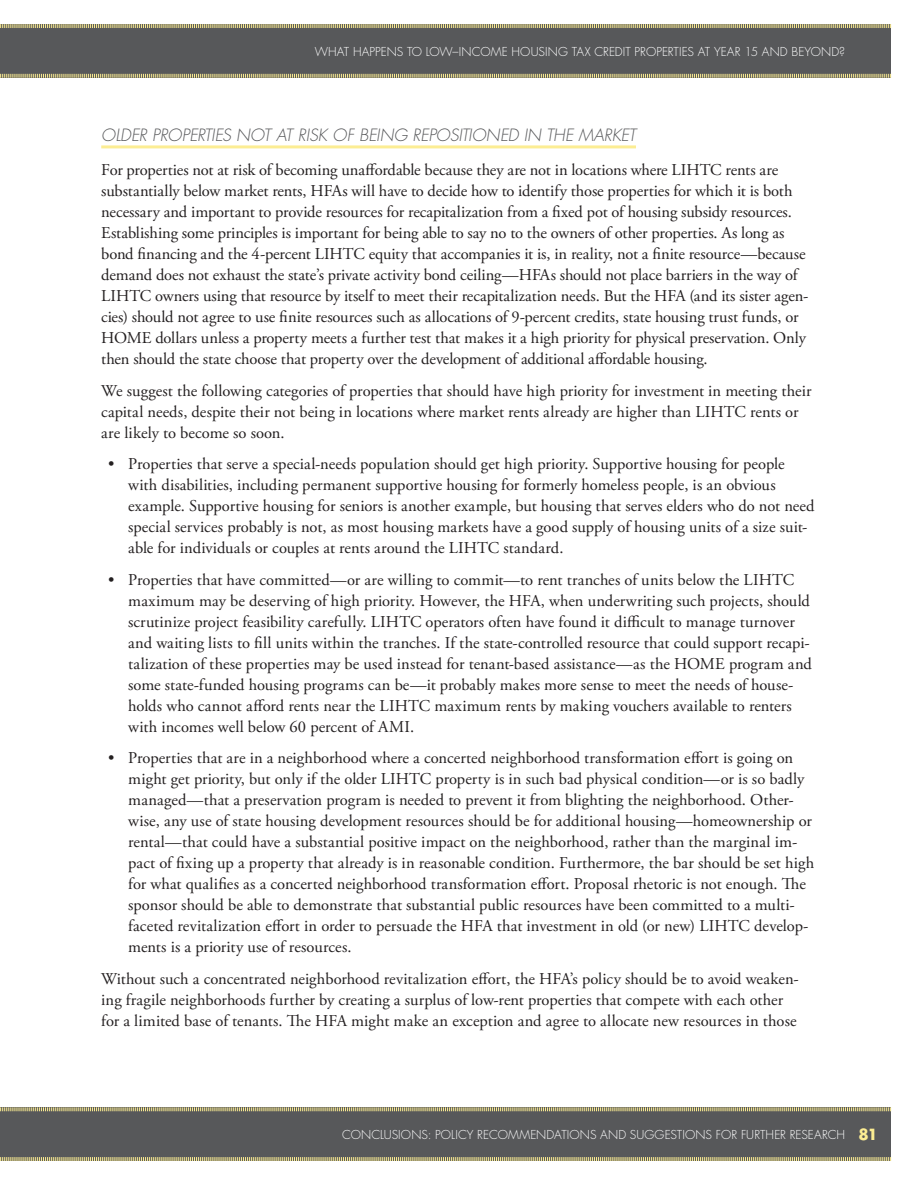
<style>
.page{position:relative;width:918px;height:1188px;background:#fff}
.page>*{position:absolute;margin:0;border:0;box-sizing:border-box;transform-origin:0 0}
.t1{font:16.5px/21px "Adobe Garamond Pro";color:#231f20}
.t2{font:italic 300 16.5px "Futura";letter-spacing:-.01em;color:#57585a}
.t3{font:700 15px "Futura";color:#fced93}
.t4{font:300 12px "Futura";letter-spacing:.005em;color:#fff}
</style>
<div class="page">
<div style="left:0;top:1107px;width:891px;height:54px;background:#57585a"></div>
<svg style="left:0;top:1107px;width:891px;height:5px"></svg>
<svg style="left:0;top:1157px;width:891px;height:4px"></svg>
<div style="left:0;top:24px;width:891px;height:54px;background:#57585a"></div>
<svg style="left:0;top:24px;width:891px;height:4px"></svg>
<svg style="left:0;top:73px;width:891px;height:5px"></svg>
<hr style="left:101px;top:145px;width:535px;height:3px;background:#fced93">
<p class="t4" style="left:315px;top:43px;width:532px">WHAT HAPPENS TO LOW–INCOME HOUSING TAX CREDIT PROPERTIES AT YEAR 15 AND BEYOND?</p>
<h3 class="t2" style="left:101px;top:124px;width:536px">OLDER PROPERTIES NOT AT RISK OF BEING REPOSITIONED IN THE MARKET</h3>
<p class="t1" style="left:101px;top:160px;width:709px">For properties not at risk of becoming unaffordable because they are not in locations where LIHTC rents are substantially below market rents, HFAs will have to decide how to identify those properties for which it is both necessary and important to provide resources for recapitalization from a fixed pot of housing subsidy resources.<br>Establishing some principles is important for being able to say no to the owners of other properties. As long as bond financing and the 4-percent LIHTC equity that accompanies it is, in reality, not a finite resource—because demand does not exhaust the state’s private activity bond ceiling—HFAs should not place barriers in the way of LIHTC owners using that resource by itself to meet their recapitalization needs. But the HFA (and its sister agen&shy;cies) should not agree to use finite resources such as allocations of 9-percent credits, state housing trust funds, or HOME dollars unless a property meets a further test that makes it a high priority for physical preservation. Only then should the state choose that property over the development of additional affordable housing.</p>
<p class="t1" style="left:101px;top:381px;width:712px">We suggest the following categories of properties that should have high priority for investment in meeting their capital needs, despite their not being in locations where market rents already are higher than LIHTC rents or are likely to become so soon.</p>
<p class="t1" style="left:128px;top:454px;width:688px;text-indent:-20px">• Properties that serve a special-needs population should get high priority. Supportive housing for people with disabilities, including permanent supportive housing for formerly homeless people, is an obvious example. Supportive housing for seniors is another example, but housing that serves elders who do not need special services probably is not, as most housing markets have a good supply of housing units of a size suit&shy;able for individuals or couples at rents around the LIHTC standard.</p>
<p class="t1" style="left:128px;top:570px;width:685px;text-indent:-20px">• Properties that have committed—or are willing to commit—to rent tranches of units below the LIHTC maximum may be deserving of high priority. However, the HFA, when underwriting such projects, should scrutinize project feasibility carefully. LIHTC operators often have found it difficult to manage turnover and waiting lists to fill units within the tranches. If the state-controlled resource that could support recapi&shy;talization of these properties may be used instead for tenant-based assistance—as the HOME program and some state-funded housing programs can be—it probably makes more sense to meet the needs of house&shy;holds who cannot afford rents near the LIHTC maximum rents by making vouchers available to renters with incomes well below 60 percent of AMI.</p>
<p class="t1" style="left:128px;top:748px;width:688px;text-indent:-20px">• Properties that are in a neighborhood where a concerted neighborhood transformation effort is going on might get priority, but only if the older LIHTC property is in such bad physical condition—or is so badly managed—that a preservation program is needed to prevent it from blighting the neighborhood. Other&shy;wise, any use of state housing development resources should be for additional housing—homeownership or rental—that could have a substantial positive impact on the neighborhood, rather than the marginal im&shy;pact of fixing up a property that already is in reasonable condition. Furthermore, the bar should be set high for what qualifies as a concerted neighborhood transformation effort. Proposal rhetoric is not enough. The sponsor should be able to demonstrate that substantial public resources have been committed to a multi&shy;faceted revitalization effort in order to persuade the HFA that investment in old (or new) LIHTC develop&shy;ments is a priority use of resources.</p>
<p class="t1" style="left:101px;top:969px;width:699px">Without such a concentrated neighborhood revitalization effort, the HFA’s policy should be to avoid weaken&shy;ing fragile neighborhoods further by creating a surplus of low-rent properties that compete with each other for a limited base of tenants. The HFA might make an exception and agree to allocate new resources in those</p>
<p class="t4" style="left:342px;top:1127px;width:505px">CONCLUSIONS: POLICY RECOMMENDATIONS AND SUGGESTIONS FOR FURTHER RESEARCH</p>
<p class="t3" style="left:858px;top:1124px;width:21px">81</p>
</div>
